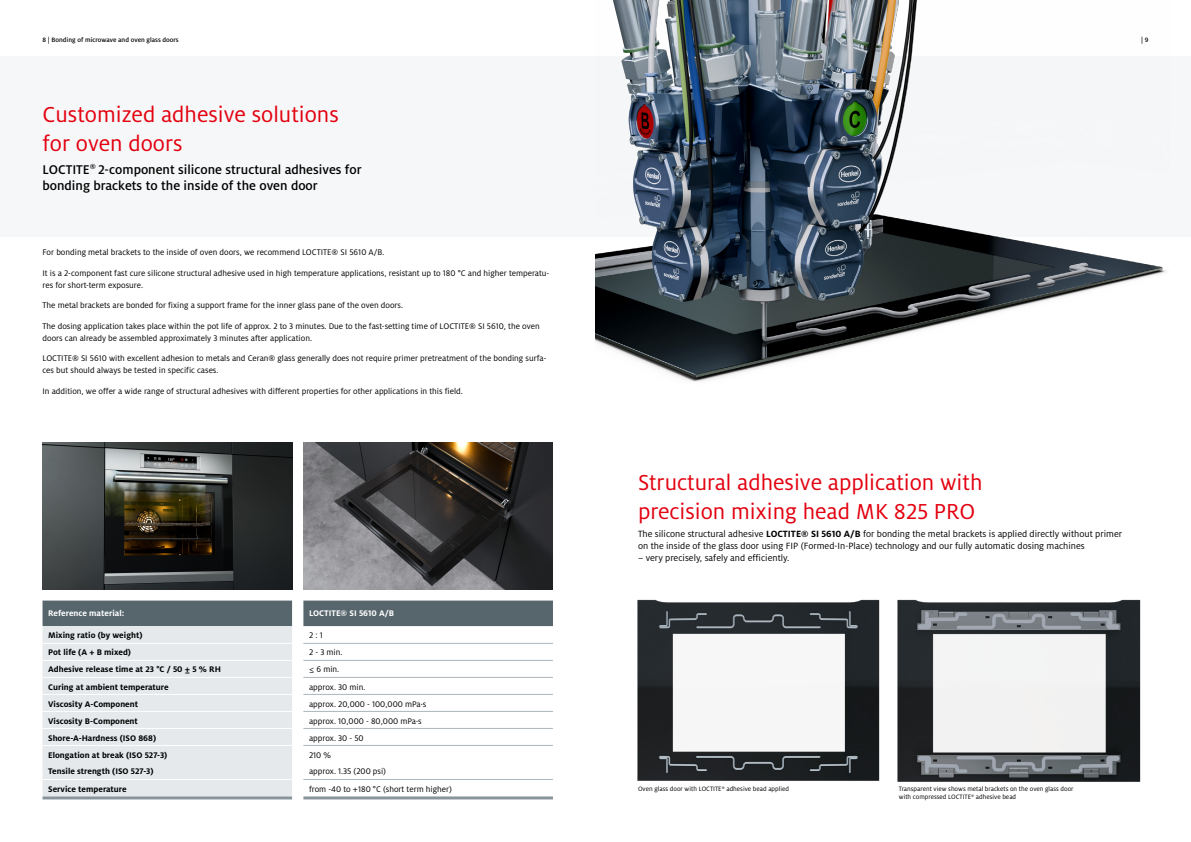
<style>
.page{position:relative;width:1191px;height:842px;background:#fff}
.page>*{position:absolute;margin:0;border:0;box-sizing:border-box;transform-origin:0 0}
.t1{font:24px/28.8px "Henkel Milo";color:#e3000f}
.t2{font:500 14px/16.8px "Henkel Milo";color:#000}
.t3{font:10px/12px "Henkel Milo";color:#000}
.t4{font:9px/12px "Henkel Milo";color:#000}
.t5{font:700 9px "Henkel Milo";color:#000}
.t6{font:700 9px "Henkel Milo";color:#fff}
.t7{font:7px/8px "Henkel Milo";color:#000}
.t8{font:500 7px "Henkel Milo";color:#000}
.s1{font-weight:700}
</style>
<div class="page">
<div style="left:0;top:57px;width:1191px;height:180px;background:#f6f7f8"></div>
<img style="left:637px;top:599px;width:242px;height:182px">
<img style="left:897px;top:599px;width:243px;height:183px">
<img style="left:303px;top:442px;width:250px;height:148px">
<img style="left:43px;top:442px;width:249px;height:148px">
<div style="left:43px;top:600px;width:510px;height:26px;background:#57666d"></div>
<div style="left:43px;top:626px;width:249px;height:170px;background:#e5e9ec"></div>
<svg style="left:43px;top:796px;width:510px;height:3px"></svg>
<hr style="left:43px;top:660px;width:249px;height:1px;background:#fff">
<hr style="left:43px;top:677px;width:249px;height:1px;background:#fff">
<hr style="left:43px;top:694px;width:249px;height:1px;background:#fff">
<hr style="left:43px;top:711px;width:249px;height:1px;background:#fff">
<hr style="left:43px;top:728px;width:249px;height:1px;background:#fff">
<hr style="left:43px;top:745px;width:249px;height:1px;background:#fff">
<hr style="left:43px;top:779px;width:249px;height:1px;background:#fff">
<hr style="left:303px;top:660px;width:250px;height:1px;background:#adb6bc">
<hr style="left:303px;top:677px;width:250px;height:1px;background:#adb6bc">
<hr style="left:303px;top:694px;width:250px;height:1px;background:#adb6bc">
<hr style="left:303px;top:711px;width:250px;height:1px;background:#adb6bc">
<hr style="left:303px;top:728px;width:250px;height:1px;background:#adb6bc">
<hr style="left:303px;top:745px;width:250px;height:1px;background:#adb6bc">
<hr style="left:303px;top:779px;width:250px;height:1px;background:#adb6bc">
<hr style="left:43px;top:643px;width:249px;height:1px;background:#fff">
<hr style="left:303px;top:643px;width:250px;height:1px;background:#adb6bc">
<img style="left:595px;top:0;width:571px;height:382px">
<p class="t8" style="left:43px;top:36px;width:138px">8 | Bonding of microwave and oven glass doors</p>
<p class="t8" style="left:1141px;top:36px;width:9px">| 9</p>
<h1 class="t1" style="left:43px;top:100px;width:298px">Customized adhesive solutions for oven doors</h1>
<h2 class="t2" style="left:43px;top:161px;width:321px">LOCTITE<sup>®</sup> 2-component silicone structural adhesives for bonding brackets to the inside of the oven door</h2>
<p class="t4" style="left:43px;top:246px;width:343px">For bonding metal brackets to the inside of oven doors, we recommend LOCTITE® SI 5610 A/B.</p>
<p class="t4" style="left:43px;top:267px;width:508px">It is a 2-component fast cure silicone structural adhesive used in high temperature applications, resistant up to 180 °C and higher temperatu&shy;res for short-term exposure.</p>
<p class="t4" style="left:43px;top:299px;width:362px">The metal brackets are bonded for fixing a support frame for the inner glass pane of the oven doors.</p>
<p class="t4" style="left:43px;top:320px;width:499px">The dosing application takes place within the pot life of approx. 2 to 3 minutes. Due to the fast-setting time of LOCTITE® SI 5610, the oven doors can already be assembled approximately 3 minutes after application.</p>
<p class="t4" style="left:43px;top:352px;width:505px">LOCTITE® SI 5610 with excellent adhesion to metals and Ceran® glass generally does not require primer pretreatment of the bonding surfa&shy;ces but should always be tested in specific cases.</p>
<p class="t4" style="left:43px;top:385px;width:422px">In addition, we offer a wide range of structural adhesives with different properties for other applications in this field.</p>
<p class="t6" style="left:48px;top:608px;width:78px">Reference material:</p>
<p class="t6" style="left:309px;top:608px;width:87px">LOCTITE® SI 5610 A/B</p>
<p class="t5" style="left:48px;top:630px;width:96px">Mixing ratio (by weight)</p>
<p class="t4" style="left:309px;top:629px;width:15px">2 : 1</p>
<p class="t5" style="left:48px;top:647px;width:84px">Pot life (A + B mixed)</p>
<p class="t4" style="left:309px;top:647px;width:35px">2 - 3 min.</p>
<p class="t5" style="left:48px;top:664px;width:174px">Adhesive release time at 23 °C / 50 ± 5 % RH</p>
<p class="t4" style="left:309px;top:664px;width:32px">≤ 6 min.</p>
<p class="t5" style="left:48px;top:681px;width:122px">Curing at ambient temperature</p>
<p class="t4" style="left:309px;top:681px;width:58px">approx. 30 min.</p>
<p class="t5" style="left:48px;top:698px;width:91px">Viscosity A-Component</p>
<p class="t4" style="left:309px;top:698px;width:119px">approx. 20,000 - 100,000 mPa·s</p>
<p class="t5" style="left:48px;top:715px;width:91px">Viscosity B-Component</p>
<p class="t4" style="left:309px;top:715px;width:114px">approx. 10,000 - 80,000 mPa·s</p>
<p class="t5" style="left:48px;top:733px;width:109px">Shore-A-Hardness (ISO 868)</p>
<p class="t4" style="left:309px;top:732px;width:56px">approx. 30 - 50</p>
<p class="t5" style="left:48px;top:750px;width:121px">Elongation at break (ISO 527-3)</p>
<p class="t4" style="left:309px;top:749px;width:23px">210 %</p>
<p class="t5" style="left:48px;top:766px;width:107px">Tensile strength (ISO 527-3)</p>
<p class="t4" style="left:309px;top:766px;width:79px">approx. 1.35 (200 psi)</p>
<p class="t5" style="left:48px;top:784px;width:80px">Service temperature</p>
<p class="t4" style="left:309px;top:783px;width:144px">from -40 to +180 °C (short term higher)</p>
<h1 class="t1" style="left:638px;top:468px;width:346px">Structural adhesive application with precision mixing head MK 825 PRO</h1>
<p class="t3" style="left:638px;top:528px;width:485px">The silicone structural adhesive <span class="s1">LOCTITE® SI 5610 A/B</span> for bonding the metal brackets is applied directly without primer on the inside of the glass door using FIP (Formed-In-Place) technology and our fully automatic dosing machines</p>
<p class="t3" style="left:638px;top:552px;width:153px">– very precisely, safely and efficiently.</p>
<p class="t7" style="left:638px;top:785px;width:152px">Oven glass door with LOCTITE<sup>®</sup> adhesive bead applied</p>
<p class="t7" style="left:899px;top:785px;width:176px">Transparent view shows metal brackets on the oven glass door with compressed LOCTITE<sup>®</sup> adhesive bead</p>
</div>
